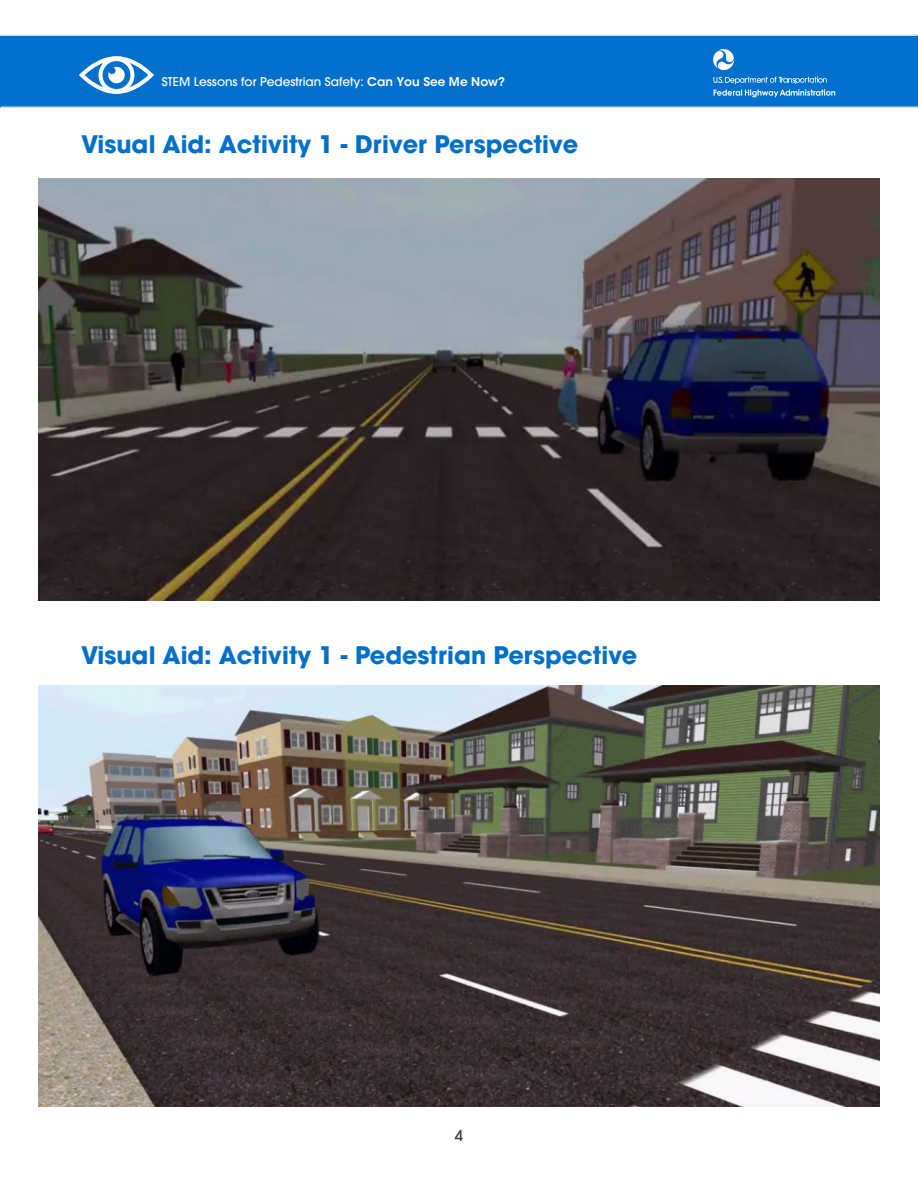
<style>
.page{position:relative;width:918px;height:1188px;background:#fff}
.page>*{position:absolute;margin:0;border:0;box-sizing:border-box;transform-origin:0 0}
.t1{font:700 24px "ITC Avant Garde Pro";color:#0070cc}
.t2{font:500 15px "ITC Avant Garde Pro";color:#3e3e3f}
.t3{font:500 12px "ITC Avant Garde Pro";color:#fff}
.s1{font-family:"ITC Avant Garde Std";font-weight:600}
</style>
<div class="page">
<div style="left:0;top:35px;width:918px;height:73px;background:#0070cc"></div>
<hr style="left:1px;top:106px;width:917px;height:2px;background:#cce3f2">
<hr style="left:0;top:34px;width:917px;height:2px;background:#cce3f2">
<svg style="left:79px;top:56px;width:75px;height:38px"></svg>
<img style="left:39px;top:685px;width:840px;height:422px">
<img style="left:39px;top:178px;width:840px;height:422px">
<svg style="left:713px;top:49px;width:21px;height:22px"></svg>
<svg style="left:714px;top:77px;width:121px;height:20px"></svg>
<p class="t3" style="left:162px;top:74px;width:345px">STEM Lessons for Pedestrian Safety: <span class="s1">Can You See Me Now?</span></p>
<h1 class="t1" style="left:81px;top:128px;width:499px">Visual Aid: Activity 1 - Driver Perspective</h1>
<h1 class="t1" style="left:81px;top:639px;width:558px">Visual Aid: Activity 1 - Pedestrian Perspective</h1>
<p class="t2" style="left:455px;top:1126px;width:10px">4</p>
</div>
